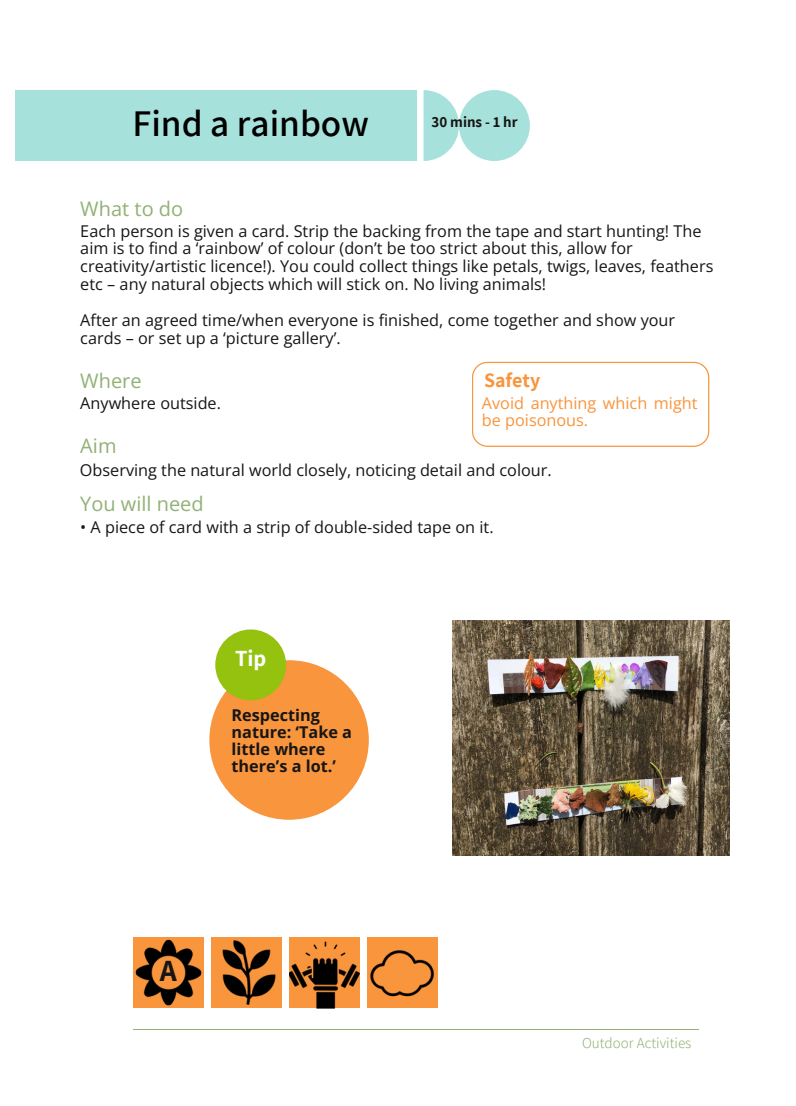
<style>
.page{position:relative;width:796px;height:1106px;background:#fff}
.page>*{position:absolute;margin:0;border:0;box-sizing:border-box;transform-origin:0 0}
.t1{font:600 37.5px "Assistant";color:#000}
.t2{font:700 30px "Assistant";color:#171615}
.t3{font:700 22.5px "Assistant";color:#fff}
.t4{font:20px "Open Sans";color:#91b175}
.t5{font:700 20px "Assistant";color:#f8953d}
.t6{font:16.25px/17.8px "Open Sans";color:#171615}
.t7{font:700 16.25px/16.9px "Open Sans";color:#171615}
.t8{font:16.25px/16.9px "Open Sans";color:#f8953d}
.t9{font:300 15px "Assistant";color:#91b175}
.t10{font:700 15px "Assistant";color:#171615}
</style>
<div class="page">
<hr style="left:133px;top:1029px;width:566px;height:1px;background:#91b175">
<div style="left:459px;top:90px;width:71px;height:71px;background:#a6e1db;border-radius:50%"></div>
<div style="left:16px;top:90px;width:400px;height:71px;background:#a6e1db"></div>
<svg style="left:424px;top:90px;width:35px;height:71px"></svg>
<img style="left:367px;top:937px;width:71px;height:70px">
<div style="left:133px;top:937px;width:71px;height:71px;background:#f8953d"></div>
<img style="left:135px;top:939px;width:67px;height:67px">
<div style="left:211px;top:937px;width:71px;height:71px;background:#f8953d"></div>
<img style="left:222px;top:940px;width:54px;height:65px">
<img style="left:289px;top:937px;width:71px;height:71px">
<svg style="left:472px;top:362px;width:237px;height:85px"></svg>
<div style="left:209px;top:660px;width:160px;height:159px;background:#f8953d;border-radius:50%"></div>
<div style="left:215px;top:629px;width:71px;height:71px;background:#95c10f;border-radius:50%"></div>
<img style="left:452px;top:620px;width:277px;height:235px">
<p class="t1" style="left:133px;top:97px;width:238px">Find a rainbow</p>
<p class="t4" style="left:80px;top:195px;width:104px">What to do</p>
<h4 class="t10" style="left:432px;top:112px;width:88px">30 mins - 1 hr</h4>
<p class="t6" style="left:80px;top:221px;width:635px">Each person is given a card. Strip the backing from the tape and start hunting! The aim is to find a ‘rainbow’ of colour (don’t be too strict about this, allow for creativity/artistic licence!). You could collect things like petals, twigs, leaves, feathers</p>
<p class="t6" style="left:80px;top:275px;width:467px">etc – any natural objects which will stick on. No living animals!</p>
<p class="t6" style="left:80px;top:310px;width:596px">After an agreed time/when everyone is finished, come together and show your cards – or set up a ‘picture gallery’.</p>
<h4 class="t4" style="left:80px;top:367px;width:63px">Where</h4>
<h4 class="t6" style="left:80px;top:393px;width:142px">Anywhere outside.</h4>
<p class="t4" style="left:80px;top:431px;width:38px">Aim</p>
<h3 class="t5" style="left:484px;top:366px;width:58px">Safety</h3>
<h2 class="t8" style="left:482px;top:394px;width:217px">Avoid anything which might be poisonous.</h2>
<p class="t6" style="left:80px;top:460px;width:473px">Observing the natural world closely, noticing detail and colour.</p>
<p class="t4" style="left:80px;top:489px;width:125px">You will need</p>
<p class="t6" style="left:80px;top:517px;width:415px">• A piece of card with a strip of double-sided tape on it.</p>
<p class="t3" style="left:235px;top:643px;width:33px">Tip</p>
<h5 class="t7" style="left:232px;top:706px;width:122px">Respecting nature: ‘Take a little where there’s a lot.’</h5>
<p class="t2" style="left:160px;top:949px;width:19px">A</p>
<p class="t9" style="left:582px;top:1032px;width:111px">Outdoor Activities</p>
</div>
